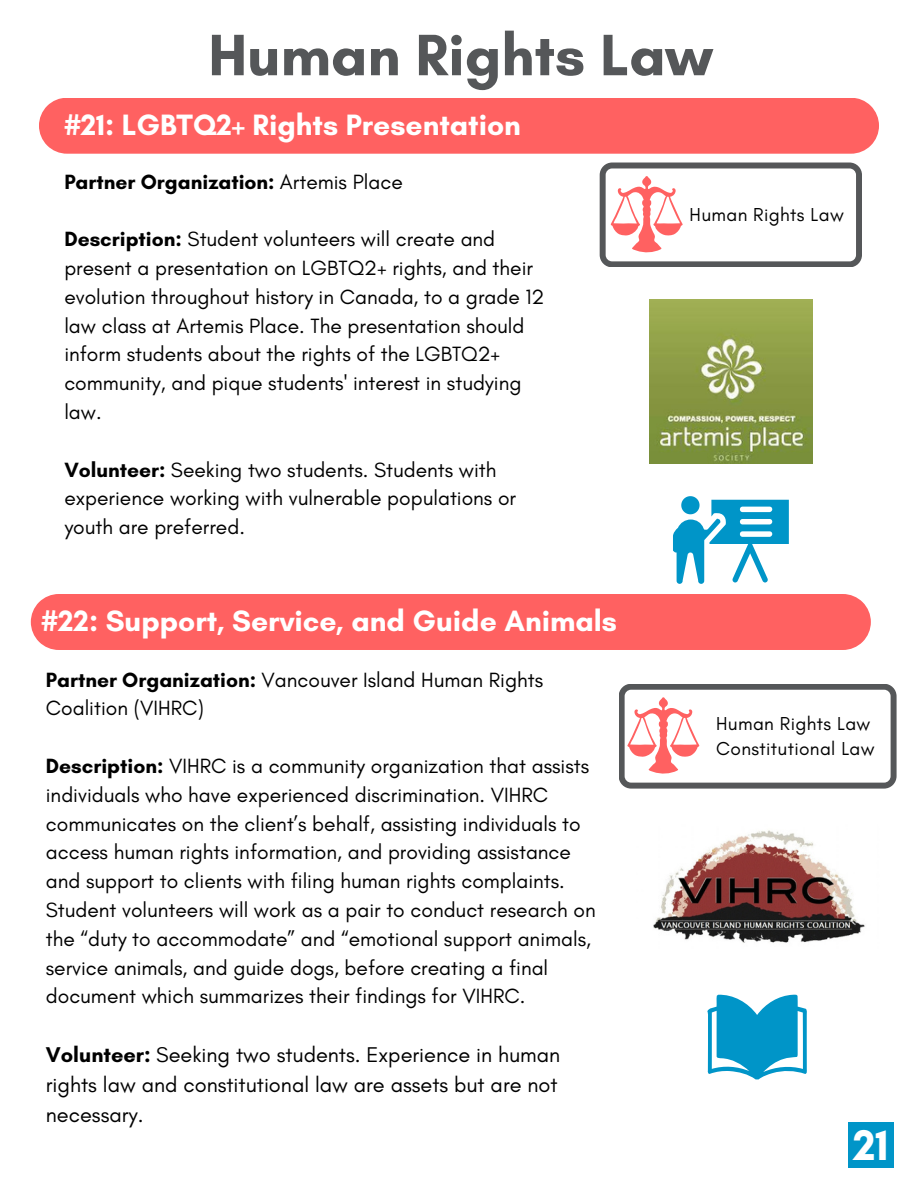
<style>
.page{position:relative;width:918px;height:1188px;background:#fff}
.page>*{position:absolute;margin:0;border:0;box-sizing:border-box;transform-origin:0 0}
.t1{font:700 59.55px "Glacial Indifference";color:#555759}
.t2{font:700 43.65px "Glacial Indifference";color:#fff}
.t3{font:700 30px "Glacial Indifference";color:#fff}
.t4{font:21.75px/30px "Glacial Indifference";color:#000}
.t5{font:21px/28.8px "Glacial Indifference";color:#000}
.t6{font:700 21px "Glacial Indifference";color:#000}
.t7{font:19.05px "Glacial Indifference";letter-spacing:.02em;color:#000}
.s1{font-weight:400}
.s2{font-weight:700}
</style>
<div class="page">
<div style="left:848px;top:1122px;width:46px;height:46px;background:#0095c8"></div>
<div style="left:31px;top:594px;width:840px;height:56px;background:#ff6161"></div>
<div style="left:39px;top:98px;width:840px;height:56px;background:#ff6161"></div>
<svg style="left:600px;top:163px;width:262px;height:104px"></svg>
<svg style="left:619px;top:684px;width:278px;height:105px"></svg>
<img style="left:649px;top:300px;width:163px;height:163px">
<svg style="left:673px;top:496px;width:116px;height:88px"></svg>
<img style="left:653px;top:830px;width:212px;height:113px">
<svg style="left:707px;top:994px;width:100px;height:85px"></svg>
<p class="t1" style="left:208px;top:19px;width:506px">Human Rights Law</p>
<p class="t3" style="left:64px;top:107px;width:458px">#21: LGBTQ2+ Rights Presentation</p>
<p class="t6" style="left:64px;top:169px;width:340px">Partner Organization: <span class="s1">Artemis Place</span></p>
<p class="t5" style="left:64px;top:224px;width:482px"><span class="s2">Description:</span> Student volunteers will create and present a presentation on LGBTQ2+ rights, and their evolution throughout history in Canada, to a grade 12 law class at Artemis Place. The presentation should inform students about the rights of the LGBTQ2+ community, and pique students' interest in studying law.</p>
<p class="t5" style="left:64px;top:455px;width:453px"><span class="s2">Volunteer:</span> Seeking two students. Students with experience working with vulnerable populations or youth are preferred.</p>
<p class="t3" style="left:42px;top:602px;width:577px">#22: Support, Service, and Guide Animals</p>
<p class="t5" style="left:46px;top:665px;width:499px"><span class="s2">Partner Organization:</span> Vancouver Island Human Rights<br>Coalition (VIHRC)</p>
<p class="t5" style="left:46px;top:751px;width:551px"><span class="s2">Description:</span> VIHRC is a community organization that assists individuals who have experienced discrimination. VIHRC communicates on the client’s behalf, assisting individuals to access human rights information, and providing assistance and support to clients with filing human rights complaints.<br>Student volunteers will work as a pair to conduct research on the “duty to accommodate” and “emotional support animals, service animals, and guide dogs, before creating a final document which summarizes their findings for VIHRC.</p>
<p class="t4" style="left:46px;top:1040px;width:516px"><span class="s2">Volunteer:</span> Seeking two students. Experience in human rights law and constitutional law are assets but are not necessary.</p>
<p class="t7" style="left:690px;top:203px;width:156px">Human Rights Law</p>
<p class="t7" style="left:716px;top:712px;width:156px">Human Rights Law</p>
<p class="t7" style="left:716px;top:736px;width:160px">Constitutional Law</p>
<p class="t2" style="left:853px;top:1118px;width:37px">21</p>
</div>
